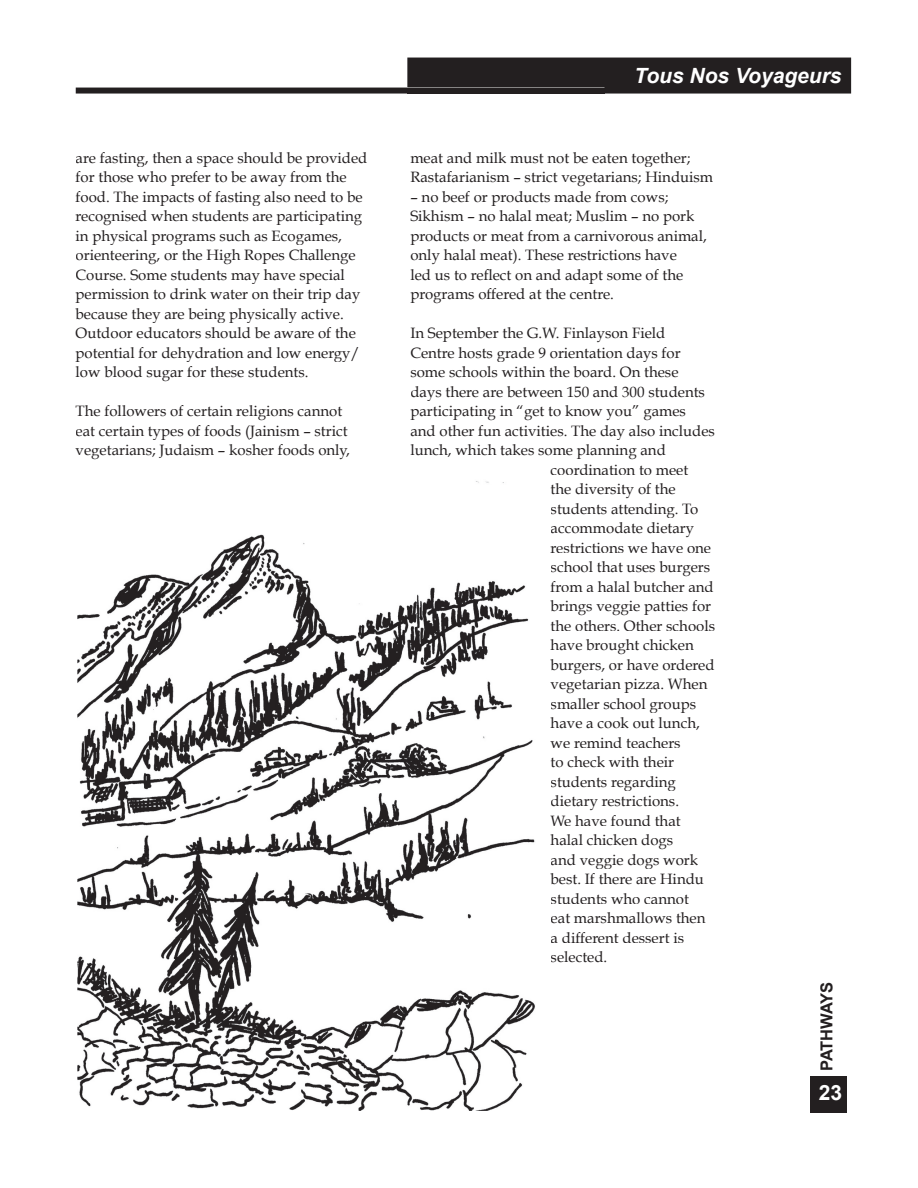
<style>
.page{position:relative;width:918px;height:1188px;background:#fff}
.page>*{position:absolute;margin:0;border:0;box-sizing:border-box;transform-origin:0 0}
.t1{font:italic 700 21px "Arial";color:#fff}
.t2{font:700 21px "Arial";color:#fff}
.t3{font:700 16.5px "Arial";letter-spacing:-.055em;color:#231f20}
.t4{font:15px/19.5px "Book Antiqua";color:#231f20}
</style>
<div class="page">
<div style="left:810px;top:1076px;width:36px;height:36px;background:#231f20"></div>
<svg style="left:76px;top:58px;width:775px;height:36px"></svg>
<div style="left:407px;top:88px;width:198px;height:6px;background:#231f20"></div>
<img style="left:77px;top:481px;width:458px;height:630px">
<p class="t4" style="left:76px;top:148px;width:293px">are fasting, then a space should be provided for those who prefer to be away from the food. The impacts of fasting also need to be recognised when students are participating in physical programs such as Ecogames, orienteering, or the High Ropes Challenge Course. Some students may have special permission to drink water on their trip day because they are being physically active.<br>Outdoor educators should be aware of the potential for dehydration and low energy/ low blood sugar for these students.</p>
<p class="t4" style="left:76px;top:401px;width:276px">The followers of certain religions cannot eat certain types of foods (Jainism – strict vegetarians; Judaism – kosher foods only,</p>
<h1 class="t1" style="left:634px;top:64px;width:209px">Tous Nos Voyageurs</h1>
<p class="t4" style="left:410px;top:148px;width:304px">meat and milk must not be eaten together;<br>Rastafarianism – strict vegetarians; Hinduism</p>
<p class="t4" style="left:410px;top:187px;width:298px">– no beef or products made from cows; Sikhism – no halal meat; Muslim – no pork products or meat from a carnivorous animal, only halal meat). These restrictions have<br>led us to reflect on and adapt some of the programs offered at the centre.</p>
<p class="t4" style="left:410px;top:323px;width:257px">In September the G.W. Finlayson Field</p>
<p class="t4" style="left:410px;top:343px;width:272px">Centre hosts grade 9 orientation days for</p>
<p class="t4" style="left:410px;top:362px;width:270px">some schools within the board. On these</p>
<p class="t4" style="left:410px;top:382px;width:296px">days there are between 150 and 300 students</p>
<p class="t4" style="left:410px;top:401px;width:277px">participating in “get to know you” games</p>
<p class="t4" style="left:410px;top:421px;width:306px">and other fun activities. The day also includes</p>
<p class="t4" style="left:410px;top:440px;width:257px">lunch, which takes some planning and</p>
<p class="t4" style="left:551px;top:460px;width:139px">coordination to meet</p>
<p class="t4" style="left:551px;top:479px;width:127px">the diversity of the</p>
<p class="t4" style="left:551px;top:499px;width:149px">students attending. To</p>
<p class="t4" style="left:551px;top:518px;width:145px">accommodate dietary</p>
<p class="t4" style="left:551px;top:538px;width:162px">restrictions we have one</p>
<p class="t4" style="left:551px;top:557px;width:161px">school that uses burgers</p>
<p class="t4" style="left:551px;top:577px;width:165px">from a halal butcher and</p>
<p class="t4" style="left:551px;top:596px;width:162px">brings veggie patties for</p>
<p class="t4" style="left:551px;top:616px;width:166px">the others. Other schools</p>
<p class="t4" style="left:551px;top:635px;width:145px">have brought chicken</p>
<p class="t4" style="left:551px;top:655px;width:166px">burgers, or have ordered</p>
<p class="t4" style="left:551px;top:674px;width:158px">vegetarian pizza. When</p>
<p class="t4" style="left:551px;top:694px;width:147px">smaller school groups</p>
<p class="t4" style="left:551px;top:713px;width:151px">have a cook out lunch,</p>
<p class="t4" style="left:551px;top:733px;width:131px">we remind teachers</p>
<p class="t4" style="left:551px;top:752px;width:125px">to check with their</p>
<p class="t4" style="left:551px;top:772px;width:127px">students regarding</p>
<p class="t4" style="left:551px;top:791px;width:130px">dietary restrictions.</p>
<p class="t4" style="left:551px;top:811px;width:132px">We have found that</p>
<p class="t4" style="left:551px;top:830px;width:124px">halal chicken dogs</p>
<p class="t4" style="left:551px;top:850px;width:149px">and veggie dogs work</p>
<p class="t4" style="left:551px;top:869px;width:155px">best. If there are Hindu</p>
<p class="t4" style="left:551px;top:889px;width:140px">students who cannot</p>
<p class="t4" style="left:551px;top:908px;width:156px">eat marshmallows then</p>
<p class="t4" style="left:551px;top:928px;width:135px">a different dessert is</p>
<p class="t4" style="left:551px;top:947px;width:58px">selected.</p>
<p class="t3" style="left:817px;top:1071px;width:91px;rotate:-90deg">PATHWAYS</p>
<h1 class="t2" style="left:819px;top:1081px;width:25px">23</h1>
</div>
